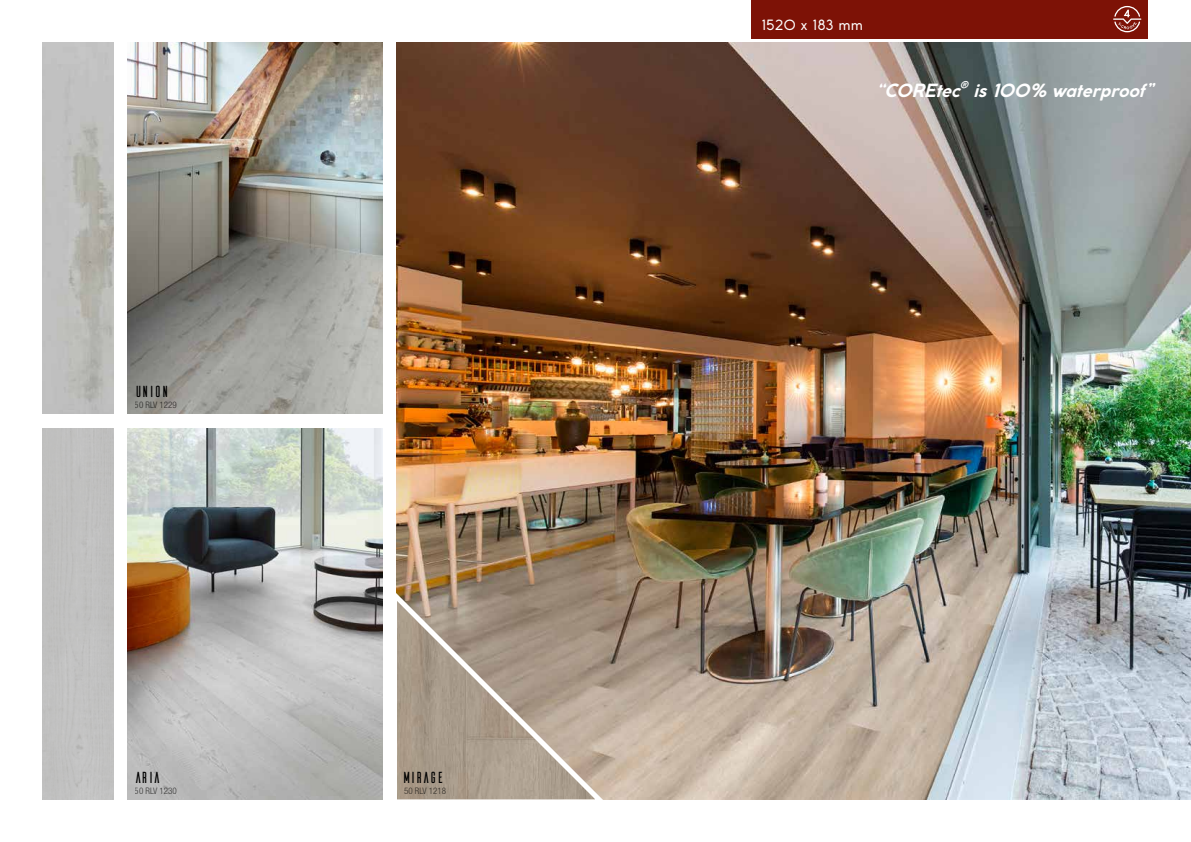
<style>
.page{position:relative;width:1191px;height:842px;background:#fff}
.page>*{position:absolute;margin:0;border:0;box-sizing:border-box;transform-origin:0 0}
.t1{font:italic 700 18px "Coco Gothic";color:#fff}
.t2{font:16px "Ailerons";letter-spacing:-.15em;color:#000}
.t3{font:14px "Coco Gothic";letter-spacing:.025em;color:#fff}
.t4{font:300 condensed 9px "Helvetica Neue LT Std";color:#4a4a49}
.t5{font:italic 700 9px "Coco Gothic";color:#fff}
</style>
<div class="page">
<img style="left:397px;top:43px;width:794px;height:756px">
<svg style="left:396px;top:583px;width:217px;height:217px;background:#ab9b8b"></svg>
<img style="left:128px;top:43px;width:255px;height:371px">
<img style="left:128px;top:428px;width:255px;height:371px">
<img style="left:43px;top:43px;width:70px;height:371px">
<div style="left:751px;top:0;width:397px;height:38px;background:#7d1206"></div>
<svg style="left:1113px;top:6px;width:28px;height:26px"></svg>
<h2 class="t2" style="left:133px;top:384px;width:38px">UNION</h2>
<p class="t4" style="left:135px;top:400px;width:44px">50 RLV 1229</p>
<h2 class="t2" style="left:133px;top:770px;width:30px">ARIA</h2>
<p class="t4" style="left:135px;top:785px;width:44px">50 RLV 1230</p>
<h2 class="t2" style="left:401px;top:770px;width:45px">MIRAGE</h2>
<p class="t4" style="left:404px;top:785px;width:44px">50 RLV 1218</p>
<h3 class="t3" style="left:761px;top:14px;width:103px">1520 x 183 mm</h3>
<p class="t5" style="left:959px;top:78px;width:13px">®</p>
<h1 class="t1" style="left:875px;top:77px;width:286px">“COREtec is 100% waterproof”</h1>
</div>
